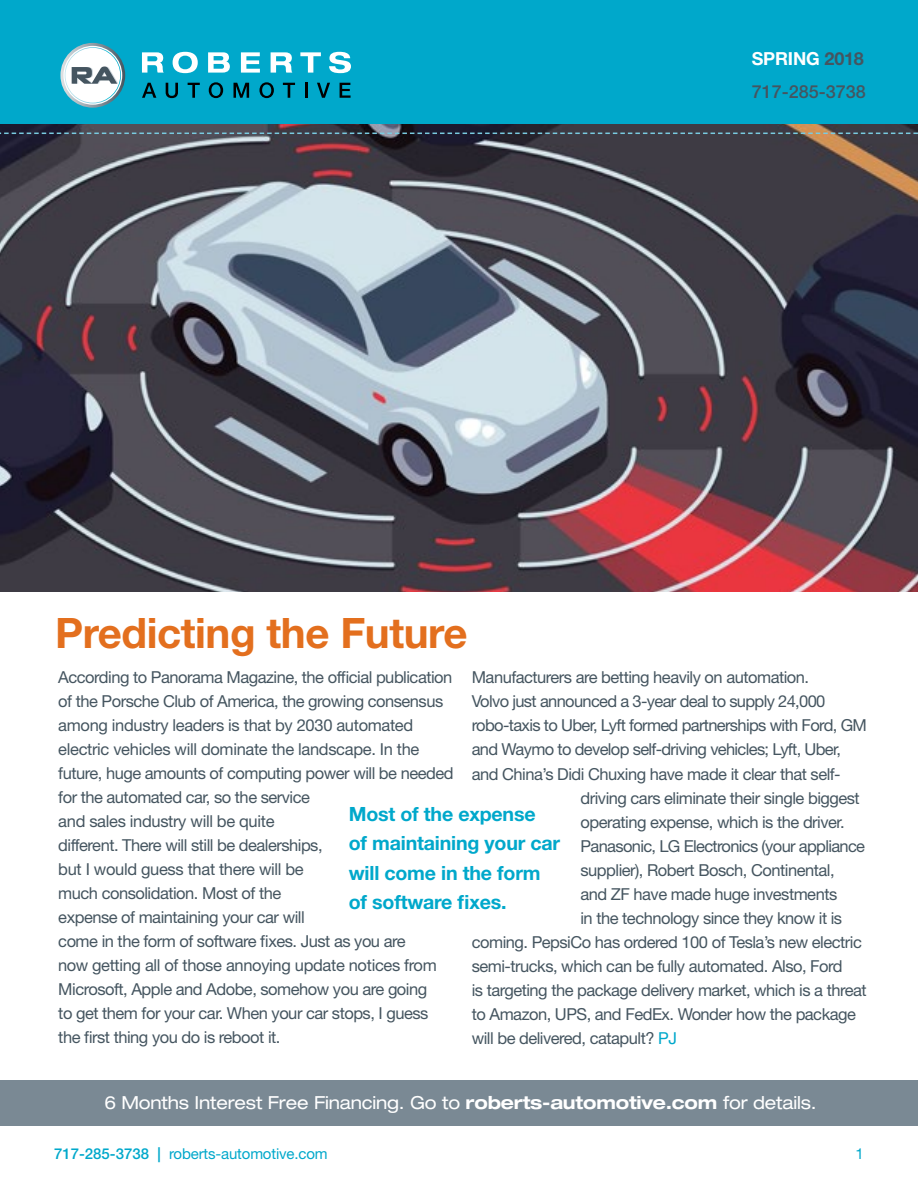
<style>
.page{position:relative;width:918px;height:1188px;background:#fff}
.page>*{position:absolute;margin:0;border:0;box-sizing:border-box;transform-origin:0 0}
.t1{font:700 42px "Helvetica Neue LT Std";letter-spacing:-.01em;color:#e36f1e}
.t2{font:700 19.65px/29.4px "Helvetica Neue LT Std";letter-spacing:-.01em;color:#00a8cb}
.t3{font:expanded 18px "Helvetica Neue LT Std";letter-spacing:-.01em;color:#fff;scale:.96 1}
.t4{font:500 18px/32.4px "Helvetica Neue LT Std";color:#455560}
.t5{font:16.5px/24px "Helvetica Neue LT Std";letter-spacing:-.03em;color:#455560}
.t6{font:15px "Helvetica Neue LT Std";letter-spacing:-.01em;color:#00a8cb}
.s1{font-weight:700;color:#fff}
.s2{font-weight:700}
.s3{color:#00a8cb}
.s4{font-weight:500}
</style>
<div class="page">
<img style="left:0;top:124px;width:918px;height:468px">
<div style="left:0;top:0;width:918px;height:124px;background:#00a8cb"></div>
<svg style="left:0;top:133px;width:918px;height:1px"></svg>
<svg style="left:142px;top:52px;width:22px;height:21px"></svg>
<svg style="left:173px;top:52px;width:25px;height:21px"></svg>
<svg style="left:208px;top:52px;width:22px;height:21px"></svg>
<svg style="left:241px;top:52px;width:19px;height:21px"></svg>
<svg style="left:271px;top:52px;width:21px;height:21px"></svg>
<svg style="left:300px;top:52px;width:21px;height:21px"></svg>
<svg style="left:329px;top:52px;width:22px;height:21px"></svg>
<svg style="left:142px;top:83px;width:14px;height:15px"></svg>
<svg style="left:166px;top:83px;width:12px;height:15px"></svg>
<svg style="left:188px;top:83px;width:12px;height:15px"></svg>
<svg style="left:209px;top:82px;width:14px;height:16px"></svg>
<svg style="left:234px;top:83px;width:15px;height:15px"></svg>
<svg style="left:259px;top:82px;width:15px;height:16px"></svg>
<svg style="left:283px;top:83px;width:12px;height:15px"></svg>
<svg style="left:305px;top:83px;width:2px;height:15px"></svg>
<svg style="left:317px;top:83px;width:13px;height:15px"></svg>
<svg style="left:340px;top:83px;width:11px;height:15px"></svg>
<svg style="left:60px;top:43px;width:65px;height:65px"></svg>
<div style="left:0;top:1080px;width:918px;height:45px;background:#7a8994"></div>
<p class="t4" style="left:752px;top:43px;width:116px"><span class="s1">SPRING</span> <span class="s2">2018<br></span>717-285-3738</p>
<h1 class="t1" style="left:55px;top:607px;width:414px">Predicting the Future</h1>
<p class="t5" style="left:58px;top:665px;width:397px">According to Panorama Magazine, the official publication of the Porsche Club of America, the growing consensus among industry leaders is that by 2030 automated electric vehicles will dominate the landscape. In the future, huge amounts of computing power will be needed for the automated car, so the service<br>and sales industry will be quite<br>different. There will still be dealerships,<br>but I would guess that there will be<br>much consolidation. Most of the<br>expense of maintaining your car will<br>come in the form of software fixes. Just as you are<br>now getting all of those annoying update notices from Microsoft, Apple and Adobe, somehow you are going<br>to get them for your car. When your car stops, I guess the first thing you do is reboot it.</p>
<p class="t5" style="left:472px;top:665px;width:339px">Manufacturers are betting heavily on automation.</p>
<p class="t5" style="left:472px;top:689px;width:355px">Volvo just announced a 3-year deal to supply 24,000</p>
<p class="t5" style="left:472px;top:713px;width:397px">robo-taxis to Uber, Lyft formed partnerships with Ford, GM</p>
<p class="t5" style="left:472px;top:737px;width:371px">and Waymo to develop self-driving vehicles; Lyft, Uber,</p>
<p class="t5" style="left:472px;top:761px;width:370px">and China’s Didi Chuxing have made it clear that self-</p>
<p class="t5" style="left:580px;top:785px;width:281px">driving cars eliminate their single biggest</p>
<p class="t5" style="left:580px;top:809px;width:266px">operating expense, which is the driver.</p>
<p class="t5" style="left:580px;top:833px;width:286px">Panasonic, LG Electronics (your appliance</p>
<p class="t5" style="left:580px;top:857px;width:256px">supplier), Robert Bosch, Continental,</p>
<p class="t5" style="left:580px;top:881px;width:258px">and ZF have made huge investments</p>
<p class="t5" style="left:580px;top:905px;width:263px">in the technology since they know it is</p>
<p class="t5" style="left:472px;top:929px;width:392px">coming. PepsiCo has ordered 100 of Tesla’s new electric</p>
<p class="t5" style="left:472px;top:953px;width:372px">semi-trucks, which can be fully automated. Also, Ford</p>
<p class="t5" style="left:472px;top:977px;width:397px">is targeting the package delivery market, which is a threat</p>
<p class="t5" style="left:472px;top:1001px;width:386px">to Amazon, UPS, and FedEx. Wonder how the package</p>
<p class="t5" style="left:472px;top:1026px;width:207px">will be delivered, catapult? <span class="s3">PJ</span></p>
<p class="t2" style="left:349px;top:799px;width:213px">Most of the expense<br>of maintaining your car will come in the form of software fixes.</p>
<p class="t3" style="left:104px;top:1092px;width:743px">6 Months Interest Free Financing. Go to <span class="s2">roberts-automotive.com</span> for details.</p>
<p class="t6" style="left:54px;top:1145px;width:275px"><span class="s4">717-285-3738 |</span> roberts-automotive.com</p>
<p class="t6" style="left:856px;top:1145px;width:10px">1</p>
</div>
